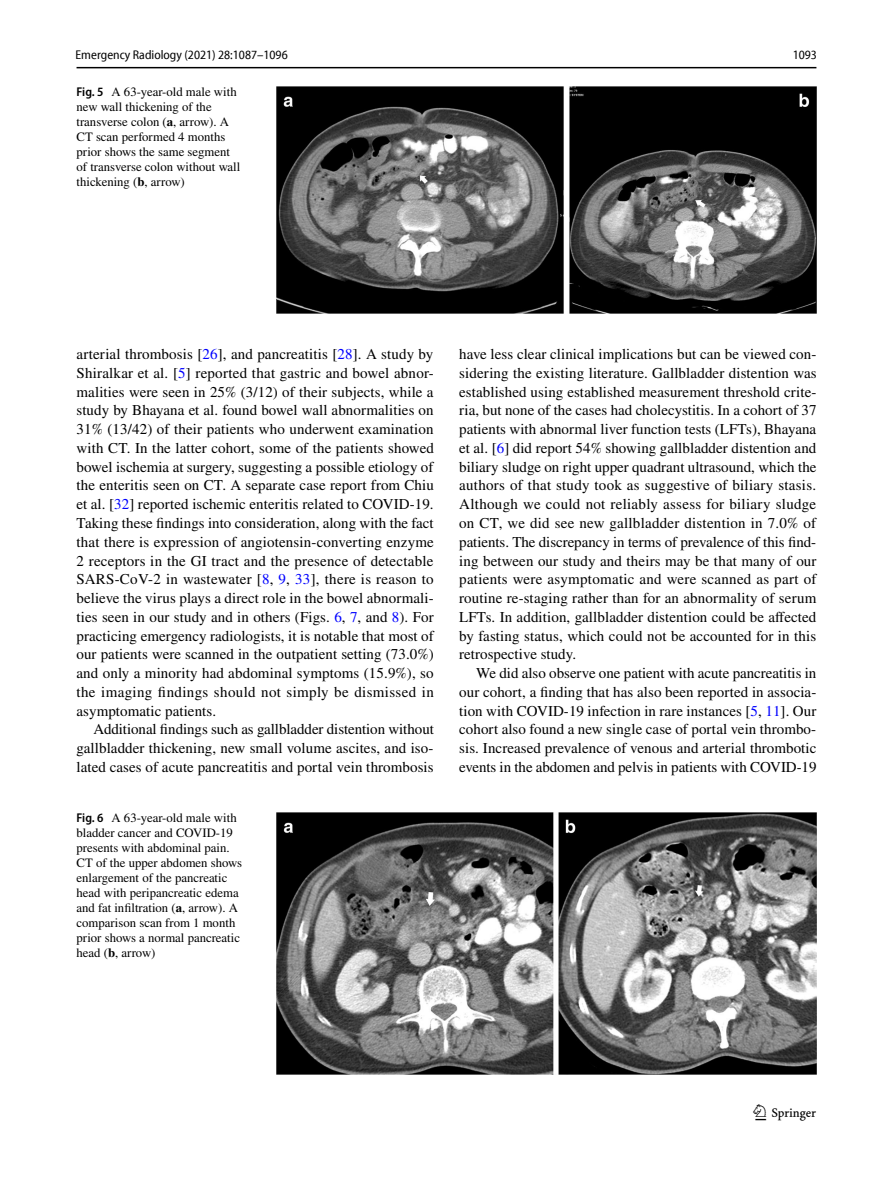
<style>
.page{position:relative;width:893px;height:1187px;background:#fff}
.page>*{position:absolute;margin:0;border:0;box-sizing:border-box;transform-origin:0 0}
.t1{font:22.5px "Springnew Regular 3";color:#000}
.t2{font:15px/18.8px "STIX";letter-spacing:.005em;color:#000;text-align:justify}
.t3{font:12.75px/15px "STIX";color:#000}
.t4{font:semi-condensed 12.75px "Myriad Pro Unic";color:#000}
.s1{font-family:"Myriad Pro";font-weight:600;font-stretch:semi-condensed}
.s2{font-weight:700}
.s3{color:#00f}
</style>
<div class="page">
<hr style="left:77px;top:67px;width:739px;height:1px;background:#000">
<img style="left:276px;top:87px;width:540px;height:227px">
<img style="left:276px;top:812px;width:540px;height:261px">
<p class="t4" style="left:76px;top:50px;width:214px">Emergency Radiology (2021) 28:1087–1096</p>
<p class="t4" style="left:793px;top:50px;width:26px">1093</p>
<p class="t3" style="left:77px;top:85px;width:165px"><span class="s1">Fig. 5</span> A 63-year-old male with new wall thickening of the transverse colon (<span class="s2">a</span>, arrow). A<br>CT scan performed 4 months prior shows the same segment of transverse colon without wall thickening (<span class="s2">b</span>, arrow)</p>
<p class="t2" style="left:77px;top:346px;width:359px">arterial thrombosis [<span class="s3">26</span>], and pancreatitis [<span class="s3">28</span>]. A study by Shiralkar et al. [<span class="s3">5</span>] reported that gastric and bowel abnor&shy;malities were seen in 25% (3/12) of their subjects, while a study by Bhayana et al. found bowel wall abnormalities on 31% (13/42) of their patients who underwent examination with CT. In the latter cohort, some of the patients showed bowel ischemia at surgery, suggesting a possible etiology of the enteritis seen on CT. A separate case report from Chiu et al. [<span class="s3">32</span>] reported ischemic enteritis related to COVID-19.<br>Taking these findings into consideration, along with the fact that there is expression of angiotensin-converting enzyme 2 receptors in the GI tract and the presence of detectable SARS-CoV-2 in wastewater [<span class="s3">8</span>, <span class="s3">9</span>, <span class="s3">33</span>], there is reason to believe the virus plays a direct role in the bowel abnormali&shy;ties seen in our study and in others (Figs. <span class="s3">6</span>, <span class="s3">7</span>, and <span class="s3">8</span>). For practicing emergency radiologists, it is notable that most of our patients were scanned in the outpatient setting (73.0%) and only a minority had abdominal symptoms (15.9%), so the imaging findings should not simply be dismissed in asymptomatic patients.</p>
<p class="t2" style="left:77px;top:721px;width:359px;text-indent:17px">Additional findings such as gallbladder distention without gallbladder thickening, new small volume ascites, and iso&shy;lated cases of acute pancreatitis and portal vein thrombosis</p>
<p class="t3" style="left:77px;top:811px;width:167px"><span class="s1">Fig. 6</span> A 63-year-old male with bladder cancer and COVID-19 presents with abdominal pain.<br>CT of the upper abdomen shows enlargement of the pancreatic head with peripancreatic edema and fat infiltration (<span class="s2">a</span>, arrow). A comparison scan from 1 month prior shows a normal pancreatic head (<span class="s2">b</span>, arrow)</p>
<p class="t2" style="left:459px;top:346px;width:359px">have less clear clinical implications but can be viewed con&shy;sidering the existing literature. Gallbladder distention was established using established measurement threshold crite&shy;ria, but none of the cases had cholecystitis. In a cohort of 37 patients with abnormal liver function tests (LFTs), Bhayana et al. [<span class="s3">6</span>] did report 54% showing gallbladder distention and biliary sludge on right upper quadrant ultrasound, which the authors of that study took as suggestive of biliary stasis.<br>Although we could not reliably assess for biliary sludge on CT, we did see new gallbladder distention in 7.0% of patients. The discrepancy in terms of prevalence of this find&shy;ing between our study and theirs may be that many of our patients were asymptomatic and were scanned as part of routine re-staging rather than for an abnormality of serum LFTs. In addition, gallbladder distention could be affected by fasting status, which could not be accounted for in this retrospective study.</p>
<p class="t2" style="left:459px;top:664px;width:359px;text-indent:17px">We did also observe one patient with acute pancreatitis in our cohort, a finding that has also been reported in associa&shy;tion with COVID-19 infection in rare instances [<span class="s3">5</span>, <span class="s3">11</span>]. Our cohort also found a new single case of portal vein thrombo&shy;sis. Increased prevalence of venous and arterial thrombotic events in the abdomen and pelvis in patients with COVID-19</p>
<h1 class="t1" style="left:755px;top:1104px;width:62px">1 3</h1>
</div>
